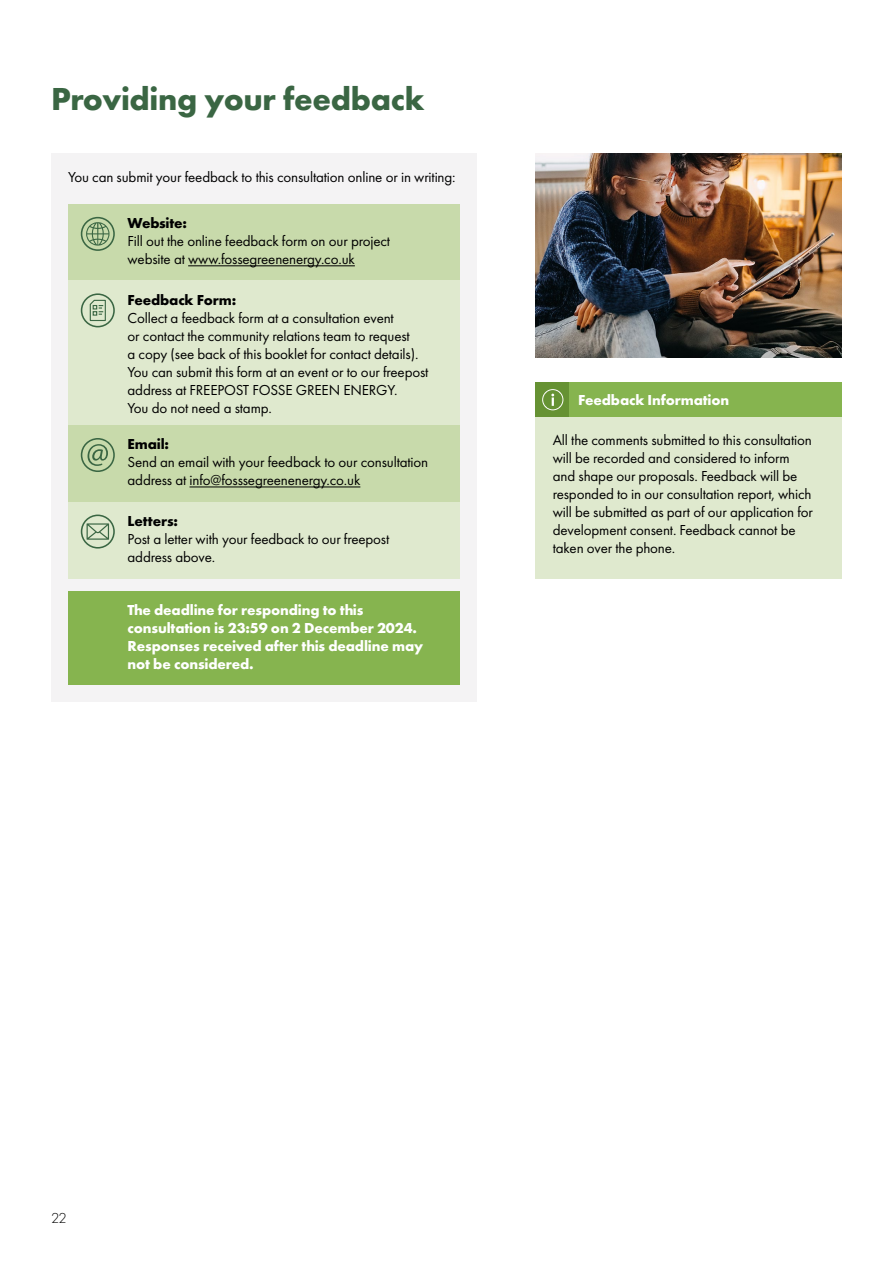
<style>
.page{position:relative;width:893px;height:1263px;background:#fff}
.page>*{position:absolute;margin:0;border:0;box-sizing:border-box;transform-origin:0 0}
.t1{font:700 33px "Futura PT";letter-spacing:-.01em;color:#3a6643}
.t2{font:15px/18px "Futura PT";letter-spacing:-.01em;color:#000}
.t3{font:700 15px/18px "Futura PT";letter-spacing:-.01em;color:#fff}
.t4{font:700 15px "Futura PT";letter-spacing:-.01em;color:#000}
.t5{font:300 15px "Futura PT";color:#000}
</style>
<div class="page">
<div style="left:51px;top:153px;width:425px;height:549px;background:#f4f3f4"></div>
<div style="left:68px;top:204px;width:391px;height:77px;background:#c8daab"></div>
<div style="left:68px;top:281px;width:391px;height:144px;background:#dfe9ce"></div>
<hr style="left:188px;top:265px;width:167px;height:1px;background:#000">
<svg style="left:81px;top:217px;width:34px;height:34px"></svg>
<svg style="left:81px;top:293px;width:34px;height:34px"></svg>
<div style="left:68px;top:425px;width:391px;height:77px;background:#c8daab"></div>
<div style="left:68px;top:502px;width:391px;height:76px;background:#dfe9ce"></div>
<div style="left:68px;top:591px;width:391px;height:94px;background:#86b44f"></div>
<hr style="left:190px;top:487px;width:170px;height:1px;background:#000">
<svg style="left:81px;top:438px;width:34px;height:34px"></svg>
<svg style="left:81px;top:514px;width:34px;height:35px"></svg>
<div style="left:536px;top:417px;width:306px;height:161px;background:#dfe9ce"></div>
<div style="left:536px;top:383px;width:34px;height:34px;background:#669233"></div>
<div style="left:570px;top:383px;width:272px;height:34px;background:#86b44f"></div>
<svg style="left:542px;top:389px;width:21px;height:21px"></svg>
<img style="left:536px;top:153px;width:306px;height:204px">
<h1 class="t1" style="left:51px;top:78px;width:375px">Providing your feedback</h1>
<p class="t2" style="left:68px;top:167px;width:389px">You can submit your feedback to this consultation online or in writing:</p>
<p class="t4" style="left:128px;top:214px;width:61px">Website:</p>
<p class="t2" style="left:128px;top:232px;width:264px">Fill out the online feedback form on our project website at www.fossegreenenergy.co.uk</p>
<p class="t4" style="left:128px;top:290px;width:110px">Feedback Form:</p>
<p class="t2" style="left:128px;top:309px;width:302px">Collect a feedback form at a consultation event<br>or contact the community relations team to request<br>a copy (see back of this booklet for contact details).<br>You can submit this form at an event or to our freepost address at FREEPOST FOSSE GREEN ENERGY.<br>You do not need a stamp.</p>
<p class="t4" style="left:128px;top:435px;width:43px">Email:</p>
<p class="t2" style="left:128px;top:453px;width:302px">Send an email with your feedback to our consultation address at info@fosssegreenenergy.co.uk</p>
<p class="t4" style="left:128px;top:511px;width:52px">Letters:</p>
<p class="t2" style="left:128px;top:530px;width:263px">Post a letter with your feedback to our freepost address above.</p>
<p class="t3" style="left:128px;top:601px;width:297px">The deadline for responding to this consultation is 23:59 on 2 December 2024.<br>Responses received after this deadline may not be considered.</p>
<p class="t3" style="left:578px;top:391px;width:152px">Feedback Information</p>
<p class="t2" style="left:553px;top:431px;width:262px">All the comments submitted to this consultation will be recorded and considered to inform and shape our proposals. Feedback will be responded to in our consultation report, which will be submitted as part of our application for development consent. Feedback cannot be taken over the phone.</p>
<p class="t5" style="left:51px;top:1210px;width:17px">22</p>
</div>
